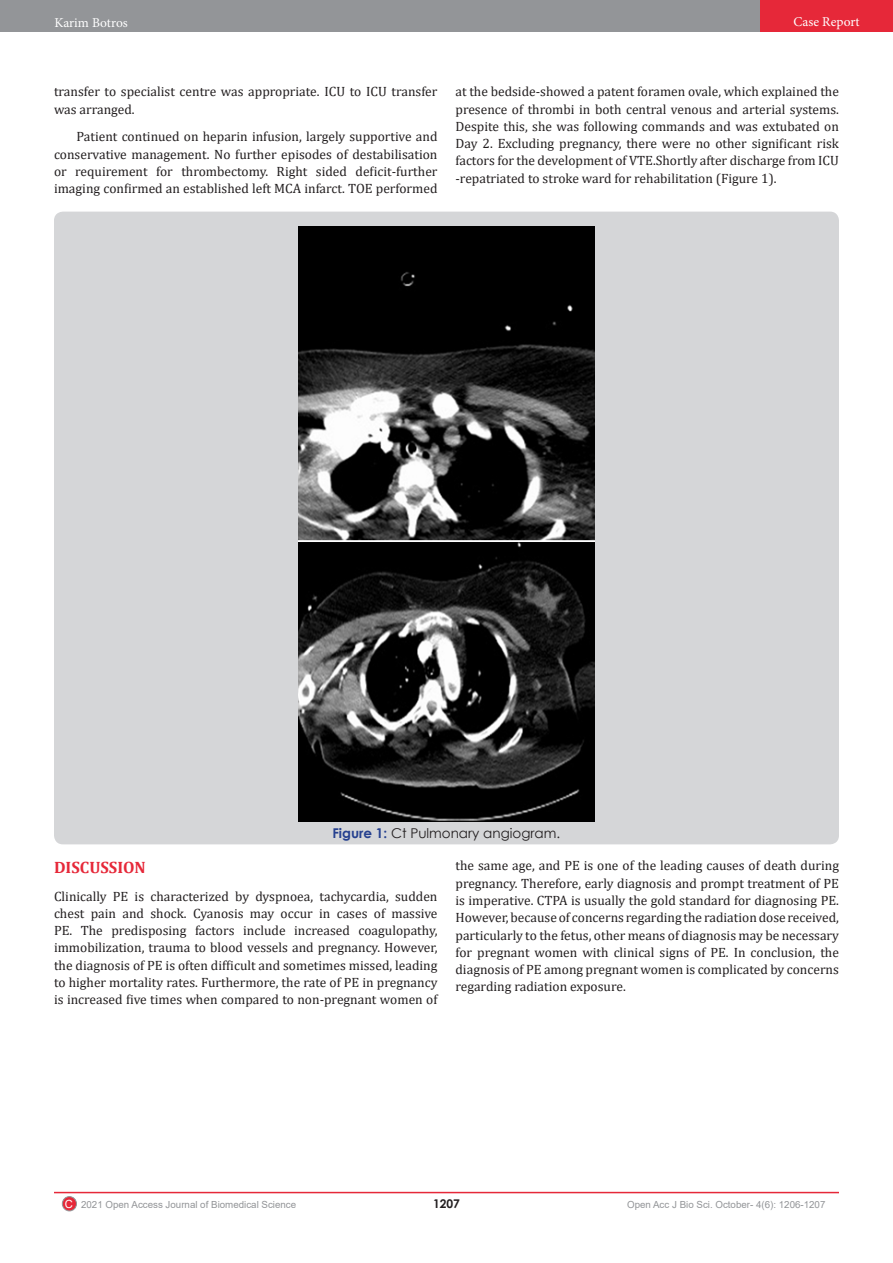
<style>
.page{position:relative;width:893px;height:1263px;background:#fff}
.page>*{position:absolute;margin:0;border:0;box-sizing:border-box;transform-origin:0 0}
.t1{font:700 16.5px "Cambria";color:#e62839}
.t2{font:13.5px/17.2px "Cambria";color:#231f20;text-align:justify}
.t3{font:13.5px "Century Gothic";color:#231f20}
.t4{font:13.5px "Minion Pro";color:#fff}
.t5{font:700 12px "Century Gothic";color:#231f20}
.t6{font:9.75px "Arial";color:#939598}
.s1{font-weight:700;color:#25408f}
.s2{font-size:11.25px;color:#fff}
</style>
<div class="page">
<div style="left:0;top:0;width:760px;height:31px;background:#939598"></div>
<div style="left:62px;top:1196px;width:14px;height:15px;background:#e62839;border-radius:50%"></div>
<div style="left:62px;top:1196px;width:15px;height:15px;border:1px solid #939598;border-radius:50%"></div>
<hr style="left:54px;top:1192px;width:785px;height:1px;background:#e62839">
<div style="left:760px;top:0;width:133px;height:31px;background:#e62839"></div>
<div style="left:54px;top:212px;width:785px;height:632px;background:#d5d6d8;border-radius:9px"></div>
<img style="left:298px;top:227px;width:297px;height:594px">
<p class="t4" style="left:54px;top:13px;width:75px">Karim Botros</p>
<p class="t4" style="left:793px;top:13px;width:68px">Case Report</p>
<p class="t2" style="left:54px;top:83px;width:385px">transfer to specialist centre was appropriate. ICU to ICU transfer was arranged.</p>
<p class="t2" style="left:54px;top:128px;width:385px;text-indent:22px">Patient continued on heparin infusion, largely supportive and conservative management. No further episodes of destabilisation or requirement for thrombectomy. Right sided deficit-further imaging confirmed an established left MCA infarct. TOE performed</p>
<p class="t2" style="left:455px;top:83px;width:385px">at the bedside-showed a patent foramen ovale, which explained the presence of thrombi in both central venous and arterial systems.<br>Despite this, she was following commands and was extubated on Day 2. Excluding pregnancy, there were no other significant risk factors for the development of VTE.Shortly after discharge from ICU -repatriated to stroke ward for rehabilitation (Figure 1).</p>
<p class="t3" style="left:332px;top:824px;width:229px"><span class="s1">Figure 1:</span> Ct Pulmonary angiogram.</p>
<p class="t1" style="left:54px;top:855px;width:93px">DISCUSSION</p>
<p class="t2" style="left:54px;top:887px;width:385px">Clinically PE is characterized by dyspnoea, tachycardia, sudden chest pain and shock. Cyanosis may occur in cases of massive PE. The predisposing factors include increased coagulopathy, immobilization, trauma to blood vessels and pregnancy. However, the diagnosis of PE is often difficult and sometimes missed, leading to higher mortality rates. Furthermore, the rate of PE in pregnancy is increased five times when compared to non-pregnant women of</p>
<p class="t2" style="left:455px;top:857px;width:385px">the same age, and PE is one of the leading causes of death during pregnancy. Therefore, early diagnosis and prompt treatment of PE is imperative. CTPA is usually the gold standard for diagnosing PE.<br>However, because of concerns regarding the radiation dose received, particularly to the fetus, other means of diagnosis may be necessary for pregnant women with clinical signs of PE. In conclusion, the diagnosis of PE among pregnant women is complicated by concerns regarding radiation exposure.</p>
<p class="t5" style="left:433px;top:1194px;width:28px">1207</p>
<p class="t6" style="left:65px;top:1197px;width:233px"><span class="s2">C</span> 2021 Open Access Journal of Biomedical Science</p>
<p class="t6" style="left:627px;top:1197px;width:200px">Open Acc J Bio Sci. October- 4(6): 1206-1207</p>
</div>
